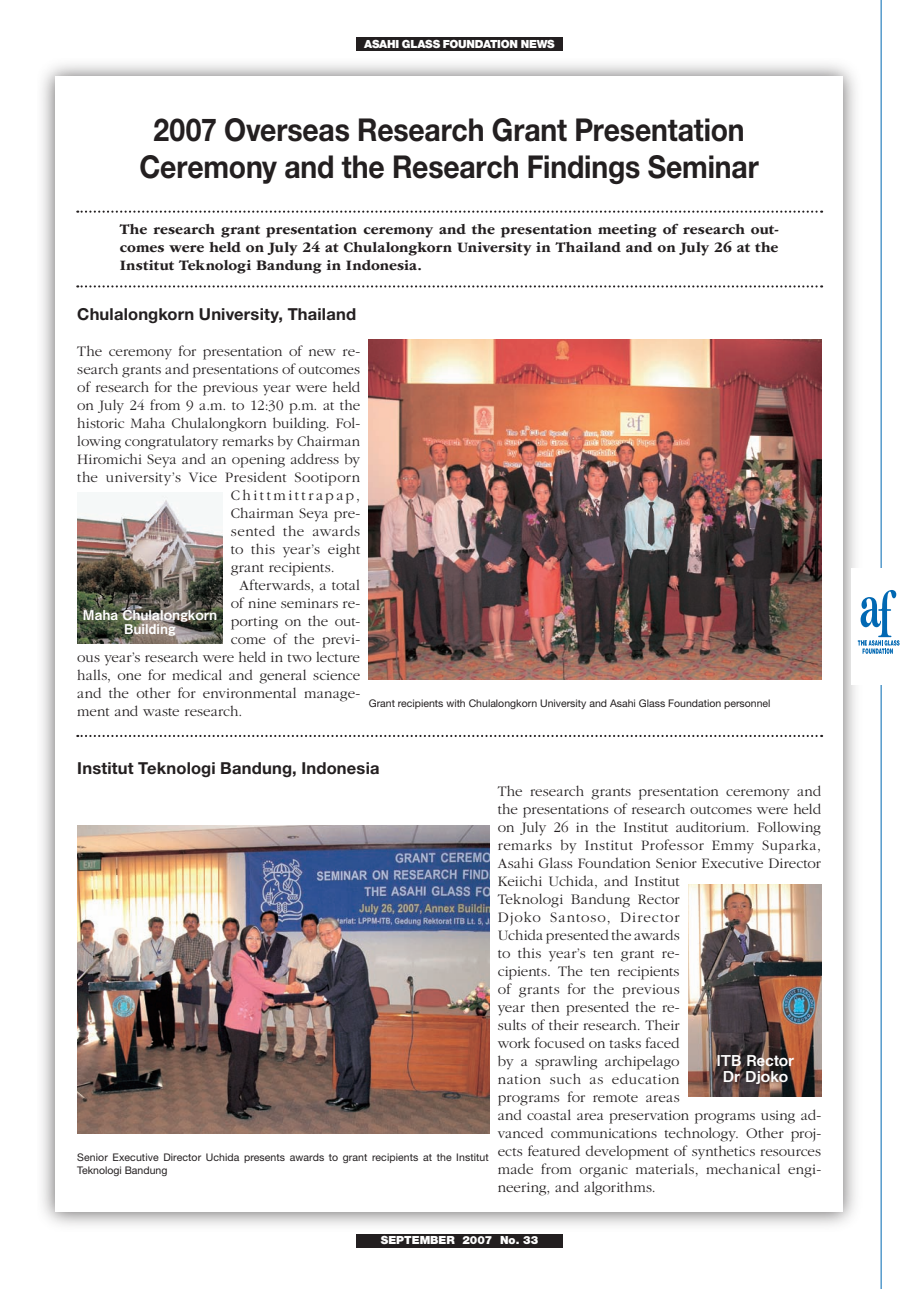
<style>
.page{position:relative;width:919px;height:1289px;background:#fff}
.page>*{position:absolute;margin:0;border:0;box-sizing:border-box;transform-origin:0 0}
.t1{font:700 31.5px/36px "Helvetica Neue LT Std";letter-spacing:-.005em;color:#231f20;text-align:center;scale:.9 1}
.t2{font:700 16.5px "Helvetica Neue LT Std";letter-spacing:.01em;color:#231f20}
.t3{font:300 15px/18px "ITC Garamond Std";letter-spacing:.005em;color:#231f20}
.t4{font:700 15px/18px "ITC Garamond Std";color:#231f20;text-align:justify}
.t5{font:15px/15.9px "Midashi Go Pro MB31";letter-spacing:.015em;color:#fff;text-align:center}
.t6{font:300 15px "ITC Garamond Std";letter-spacing:.17em;color:#231f20}
.t7{font:300 15px "ITC Garamond Std";letter-spacing:.03em;color:#231f20}
.t8{font:13.5px/13.5px "Midashi Go Pro MB31";letter-spacing:.02em;color:#fff;text-align:center}
.t9{font:900 11.25px "Helvetica Neue LT Std";letter-spacing:-.015em;color:#fff}
.t10{font:10.5px/13.5px "Helvetica Neue LT Std";color:#231f20}
</style>
<div class="page">
<div style="left:37px;top:58px;width:825px;height:1173px;background:#231f20;opacity:.7"></div>
<div style="left:55px;top:77px;width:787px;height:1135px;background:#fff"></div>
<hr style="left:880px;top:0;width:1px;height:1288px;background:#0168b3">
<div style="left:850px;top:568px;width:56px;height:117px;background:#fff"></div>
<div style="left:356px;top:38px;width:207px;height:13px;background:#231f20"></div>
<div style="left:356px;top:1234px;width:207px;height:13px;background:#231f20"></div>
<svg style="left:857px;top:590px;width:42px;height:64px"></svg>
<svg style="left:77px;top:285px;width:745px;height:2px"></svg>
<svg style="left:77px;top:210px;width:745px;height:3px"></svg>
<svg style="left:77px;top:735px;width:745px;height:2px"></svg>
<img style="left:369px;top:340px;width:452px;height:339px">
<img style="left:77px;top:495px;width:145px;height:148px">
<img style="left:77px;top:825px;width:412px;height:308px">
<img style="left:688px;top:884px;width:133px;height:212px">
<p class="t9" style="left:364px;top:37px;width:192px">ASAHI GLASS FOUNDATION NEWS</p>
<h1 class="t1" style="left:139px;top:111px;width:689px">2007 Overseas Research Grant Presentation<br>Ceremony and the Research Findings Seminar</h1>
<p class="t4" style="left:120px;top:220px;width:660px">The research grant presentation ceremony and the presentation meeting of research out&shy;comes were held on July 24 at Chulalongkorn University in Thailand and on July 26 at the Institut Teknologi Bandung in Indonesia.</p>
<p class="t2" style="left:77px;top:304px;width:280px">Chulalongkorn University, Thailand</p>
<p class="t3" style="left:77px;top:342px;width:284px">The ceremony for presentation of new re-</p>
<p class="t3" style="left:77px;top:360px;width:284px">search grants and presentations of outcomes</p>
<p class="t3" style="left:77px;top:378px;width:284px">of research for the previous year were held</p>
<p class="t3" style="left:77px;top:396px;width:284px">on July 24 from 9 a.m. to 12:30 p.m. at the</p>
<p class="t3" style="left:77px;top:414px;width:284px">historic Maha Chulalongkorn building. Fol-</p>
<p class="t3" style="left:77px;top:432px;width:284px">lowing congratulatory remarks by Chairman</p>
<p class="t3" style="left:77px;top:450px;width:284px">Hiromichi Seya and an opening address by</p>
<p class="t3" style="left:77px;top:468px;width:284px">the university’s Vice President Sootiporn</p>
<p class="t6" style="left:231px;top:487px;width:131px">Chittmittrapap,</p>
<p class="t3" style="left:231px;top:504px;width:131px">Chairman Seya pre-</p>
<p class="t7" style="left:231px;top:523px;width:131px">sented the awards</p>
<p class="t3" style="left:231px;top:540px;width:131px">to this year’s eight</p>
<p class="t3" style="left:231px;top:558px;width:105px">grant recipients.</p>
<p class="t3" style="left:239px;top:576px;width:122px">Afterwards, a total</p>
<p class="t3" style="left:231px;top:594px;width:131px">of nine seminars re-</p>
<p class="t3" style="left:231px;top:612px;width:131px">porting on the out-</p>
<p class="t3" style="left:231px;top:630px;width:131px">come of the previ-</p>
<p class="t3" style="left:77px;top:648px;width:284px">ous year’s research were held in two lecture</p>
<p class="t3" style="left:77px;top:666px;width:284px">halls, one for medical and general science</p>
<p class="t3" style="left:77px;top:684px;width:284px">and the other for environmental manage-</p>
<p class="t3" style="left:77px;top:702px;width:166px">ment and waste research.</p>
<p class="t8" style="left:83px;top:607px;width:136px">Maha Chulalongkorn<br>Building</p>
<p class="t10" style="left:369px;top:696px;width:403px">Grant recipients with Chulalongkorn University and Asahi Glass Foundation personnel</p>
<p class="t2" style="left:77px;top:758px;width:304px">Institut Teknologi Bandung, Indonesia</p>
<p class="t10" style="left:77px;top:1149px;width:413px">Senior Executive Director Uchida presents awards to grant recipients at the Institut<br>Teknologi Bandung</p>
<p class="t3" style="left:497px;top:782px;width:325px">The research grants presentation ceremony and the presentations of research outcomes were held on July 26 in the Institut auditorium. Following remarks by Institut Professor Emmy Suparka, Asahi Glass Foundation Senior Executive Director Keiichi Uchida, and Institut<br>Teknologi Bandung Rector<br>Djoko Santoso, Director<br>Uchida presented the awards<br>to this year’s ten grant re-<br>cipients. The ten recipients<br>of grants for the previous<br>year then presented the re-<br>sults of their research. Their<br>work focused on tasks faced<br>by a sprawling archipelago<br>nation such as education<br>programs for remote areas<br>and coastal area preservation programs using ad&shy;vanced communications technology. Other proj&shy;ects featured development of synthetics resources made from organic materials, mechanical engi&shy;neering, and algorithms.</p>
<p class="t5" style="left:716px;top:1050px;width:79px">ITB Rector<br>Dr Djoko</p>
<p class="t9" style="left:381px;top:1233px;width:159px">SEPTEMBER 2007 No. 33</p>
</div>
